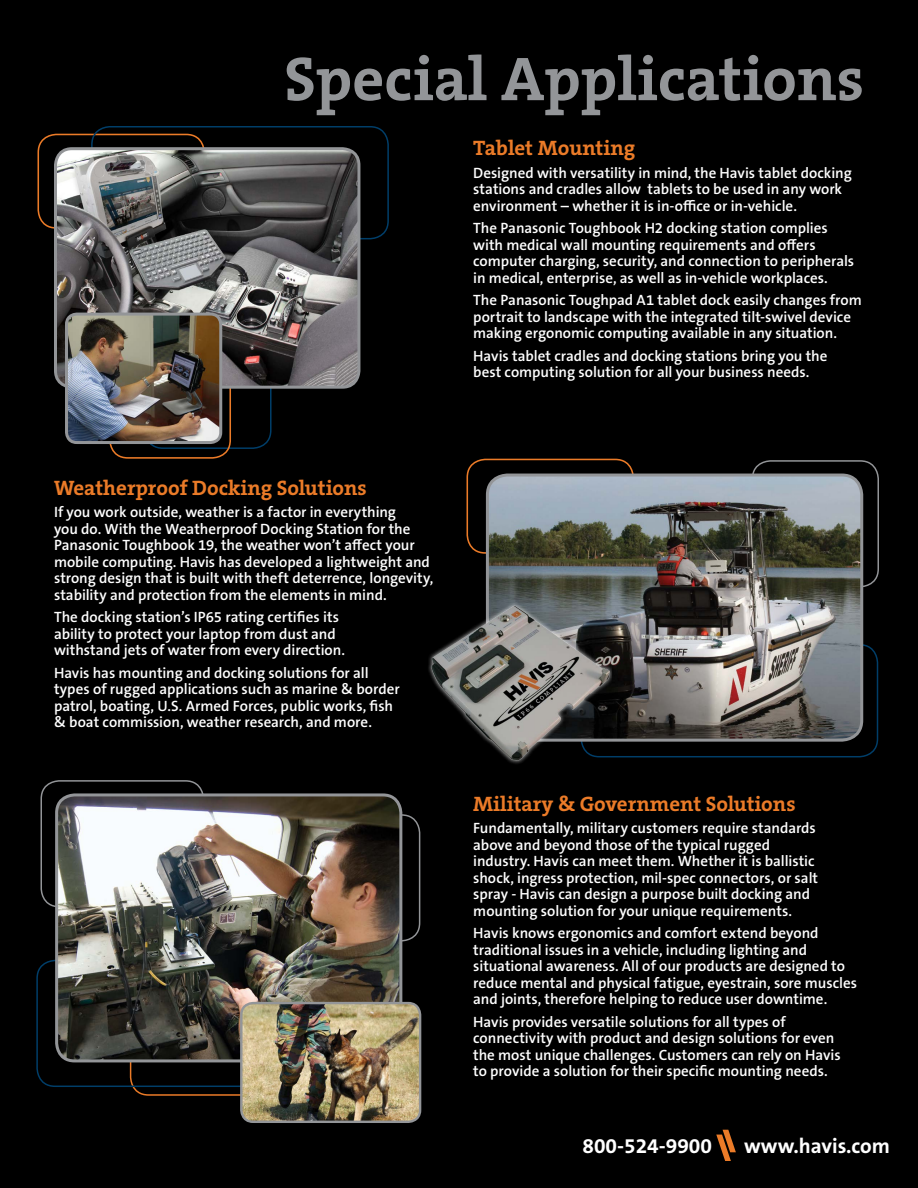
<style>
.page{position:relative;width:918px;height:1188px;background:#000}
.page>*{position:absolute;margin:0;border:0;box-sizing:border-box;transform-origin:0 0}
.t1{font:700 62.4px "The Serif B W7";color:#939598}
.t2{font:700 21px "The Serif B W7";color:#eb7b28}
.t3{font:700 21px "The Sans B W7";color:#fff}
.t4{font:600 15px/16.5px "The Sans B W6";color:#fff}
</style>
<div class="page">
<div style="left:467px;top:459px;width:167px;height:95px;border:2px solid #eb7b28;border-radius:18px"></div>
<div style="left:752px;top:460px;width:127px;height:127px;border:2px solid #939598;border-radius:18px"></div>
<div style="left:581px;top:644px;width:297px;height:113px;border:2px solid #003e69;border-radius:18px"></div>
<div style="left:487px;top:475px;width:375px;height:265px;background:#000;opacity:.75"></div>
<div style="left:486px;top:474px;width:377px;height:268px;border:3px solid #939598;border-radius:20px"></div>
<div style="left:348px;top:814px;width:72px;height:128px;border:2px solid #939598;border-radius:18px"></div>
<div style="left:41px;top:780px;width:163px;height:127px;border:2px solid #939598;border-radius:18px"></div>
<div style="left:36px;top:960px;width:305px;height:127px;border:2px solid #003e69;border-radius:18px"></div>
<img style="left:59px;top:797px;width:339px;height:264px">
<div style="left:55px;top:793px;width:347px;height:269px;border:3px solid #939598;border-radius:18px"></div>
<img style="left:241px;top:1003px;width:179px;height:118px">
<div style="left:240px;top:1002px;width:181px;height:121px;border:2px solid #939598;border-radius:12px"></div>
<div style="left:144px;top:362px;width:128px;height:87px;border:2px solid #003e69;border-radius:18px"></div>
<div style="left:38px;top:134px;width:167px;height:95px;border:2px solid #eb7b28;border-radius:18px"></div>
<div style="left:109px;top:364px;width:122px;height:95px;border:2px solid #eb7b28;border-radius:18px"></div>
<div style="left:91px;top:126px;width:298px;height:113px;border:2px solid #003e69;border-radius:18px"></div>
<img style="left:58px;top:151px;width:301px;height:234px">
<div style="left:54px;top:147px;width:306px;height:242px;border:3px solid #939598;border-radius:17px"></div>
<img style="left:67px;top:314px;width:154px;height:128px">
<div style="left:65px;top:313px;width:157px;height:131px;border:3px solid #939598;border-radius:10px"></div>
<img style="left:428px;top:587px;width:184px;height:177px">
<svg style="left:716px;top:1130px;width:20px;height:31px"></svg>
<h1 class="t1" style="left:284px;top:38px;width:581px">Special Applications</h1>
<h2 class="t2" style="left:54px;top:474px;width:314px">Weatherproof Docking Solutions</h2>
<p class="t4" style="left:54px;top:504px;width:381px">If you work outside, weather is a factor in everything<br>you do. With the Weatherproof Docking Station for the Panasonic Toughbook 19, the weather won’t affect your mobile computing. Havis has developed a lightweight and strong design that is built with theft deterrence, longevity, stability and protection from the elements in mind.</p>
<p class="t4" style="left:54px;top:609px;width:293px">The docking station’s IP65 rating certifies its ability to protect your laptop from dust and withstand jets of water from every direction.</p>
<p class="t4" style="left:54px;top:665px;width:347px">Havis has mounting and docking solutions for all types of rugged applications such as marine &amp; border patrol, boating, U.S. Armed Forces, public works, fish &amp; boat commission, weather research, and more.</p>
<h2 class="t2" style="left:473px;top:134px;width:163px">Tablet Mounting</h2>
<p class="t4" style="left:473px;top:165px;width:380px">Designed with versatility in mind, the Havis tablet docking stations and cradles allow tablets to be used in any work environment – whether it is in-office or in-vehicle.</p>
<p class="t4" style="left:473px;top:220px;width:383px">The Panasonic Toughbook H2 docking station complies with medical wall mounting requirements and offers computer charging, security, and connection to peripherals in medical, enterprise, as well as in-vehicle workplaces.</p>
<p class="t4" style="left:473px;top:292px;width:390px">The Panasonic Toughpad A1 tablet dock easily changes from portrait to landscape with the integrated tilt-swivel device making ergonomic computing available in any situation.</p>
<p class="t4" style="left:473px;top:348px;width:356px">Havis tablet cradles and docking stations bring you the best computing solution for all your business needs.</p>
<h2 class="t2" style="left:473px;top:790px;width:324px">Military &amp; Government Solutions</h2>
<p class="t4" style="left:473px;top:820px;width:347px">Fundamentally, military customers require standards above and beyond those of the typical rugged industry. Havis can meet them. Whether it is ballistic shock, ingress protection, mil-spec connectors, or salt spray - Havis can design a purpose built docking and mounting solution for your unique requirements.</p>
<p class="t4" style="left:473px;top:925px;width:385px">Havis knows ergonomics and comfort extend beyond traditional issues in a vehicle, including lighting and situational awareness. All of our products are designed to reduce mental and physical fatigue, eyestrain, sore muscles and joints, therefore helping to reduce user downtime.</p>
<p class="t4" style="left:473px;top:1013px;width:369px">Havis provides versatile solutions for all types of connectivity with product and design solutions for even the most unique challenges. Customers can rely on Havis to provide a solution for their specific mounting needs.</p>
<h2 class="t3" style="left:582px;top:1133px;width:131px">800-524-9900</h2>
<h2 class="t3" style="left:744px;top:1133px;width:148px">www.havis.com</h2>
</div>
